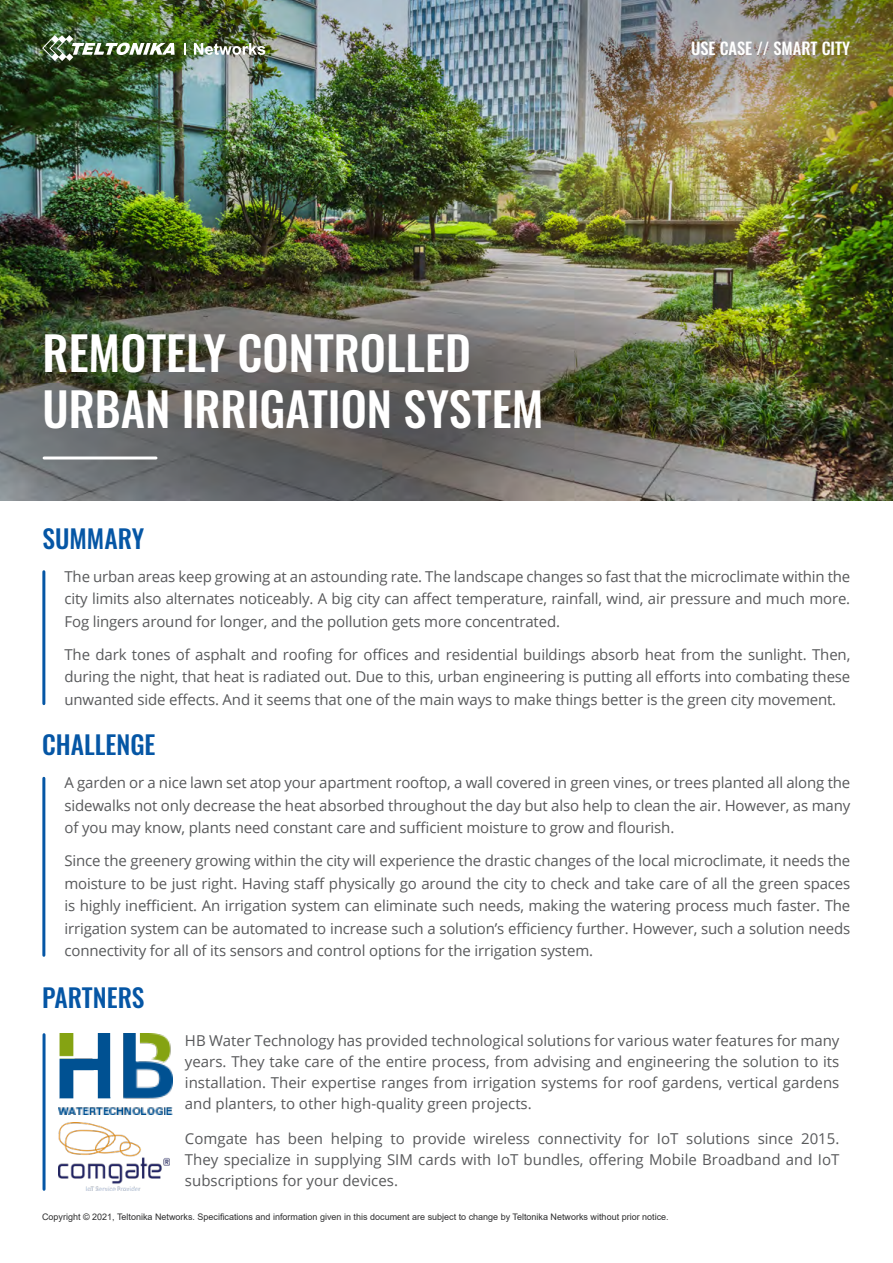
<style>
.page{position:relative;width:893px;height:1263px;background:#fff}
.page>*{position:absolute;margin:0;border:0;box-sizing:border-box;transform-origin:0 0}
.t1{font:500 46.5px/55.5px "Oswald";color:#fff}
.t2{font:500 25.5px "Oswald";color:#0556a5}
.t3{font:500 16.5px "Oswald";color:#fff}
.t4{font:15px/22.5px "Open Sans";letter-spacing:-.01em;color:#58595b;text-align:justify}
.t5{font:9px "Arial";color:#2e2e2f}
</style>
<div class="page">
<img style="left:0;top:0;width:893px;height:500px">
<hr style="left:42px;top:572px;width:3px;height:132px;background:#0556a5">
<hr style="left:42px;top:778px;width:3px;height:177px;background:#0556a5">
<hr style="left:44px;top:456px;width:112px;height:3px;background:#fff">
<img style="left:42px;top:35px;width:133px;height:26px">
<svg style="left:184px;top:43px;width:2px;height:12px"></svg>
<svg style="left:194px;top:43px;width:71px;height:12px"></svg>
<hr style="left:43px;top:1035px;width:3px;height:154px;background:#0556a5">
<img style="left:59px;top:1033px;width:114px;height:81px">
<img style="left:59px;top:1123px;width:111px;height:68px">
<h1 class="t1" style="left:43px;top:328px;width:502px">REMOTELY CONTROLLED<br>URBAN IRRIGATION SYSTEM</h1>
<h2 class="t2" style="left:43px;top:525px;width:103px">SUMMARY</h2>
<p class="t3" style="left:691px;top:40px;width:161px">USE CASE // SMART CITY</p>
<p class="t4" style="left:64px;top:565px;width:787px">The urban areas keep growing at an astounding rate. The landscape changes so fast that the microclimate within the city limits also alternates noticeably. A big city can affect temperature, rainfall, wind, air pressure and much more.<br>Fog lingers around for longer, and the pollution gets more concentrated.</p>
<p class="t4" style="left:64px;top:643px;width:787px">The dark tones of asphalt and roofing for offices and residential buildings absorb heat from the sunlight. Then, during the night, that heat is radiated out. Due to this, urban engineering is putting all efforts into combating these unwanted side effects. And it seems that one of the main ways to make things better is the green city movement.</p>
<h2 class="t2" style="left:42px;top:731px;width:115px">CHALLENGE</h2>
<p class="t4" style="left:64px;top:771px;width:787px">A garden or a nice lawn set atop your apartment rooftop, a wall covered in green vines, or trees planted all along the sidewalks not only decrease the heat absorbed throughout the day but also help to clean the air. However, as many of you may know, plants need constant care and sufficient moisture to grow and flourish.</p>
<p class="t4" style="left:64px;top:849px;width:787px">Since the greenery growing within the city will experience the drastic changes of the local microclimate, it needs the moisture to be just right. Having staff physically go around the city to check and take care of all the green spaces is highly inefficient. An irrigation system can eliminate such needs, making the watering process much faster. The irrigation system can be automated to increase such a solution’s efficiency further. However, such a solution needs connectivity for all of its sensors and control options for the irrigation system.</p>
<h2 class="t2" style="left:42px;top:984px;width:104px">PARTNERS</h2>
<p class="t4" style="left:185px;top:1030px;width:656px;line-height:21px">HB Water Technology has provided technological solutions for various water features for many years. They take care of the entire process, from advising and engineering the solution to its installation. Their expertise ranges from irrigation systems for roof gardens, vertical gardens and planters, to other high-quality green projects.</p>
<p class="t4" style="left:185px;top:1127px;width:656px;line-height:21px">Comgate has been helping to provide wireless connectivity for IoT solutions since 2015.<br>They specialize in supplying SIM cards with IoT bundles, offering Mobile Broadband and IoT subscriptions for your devices.</p>
<p class="t5" style="left:42px;top:1211px;width:628px">Copyright © 2021, Teltonika Networks. Specifications and information given in this document are subject to change by Teltonika Networks without prior notice.</p>
</div>
